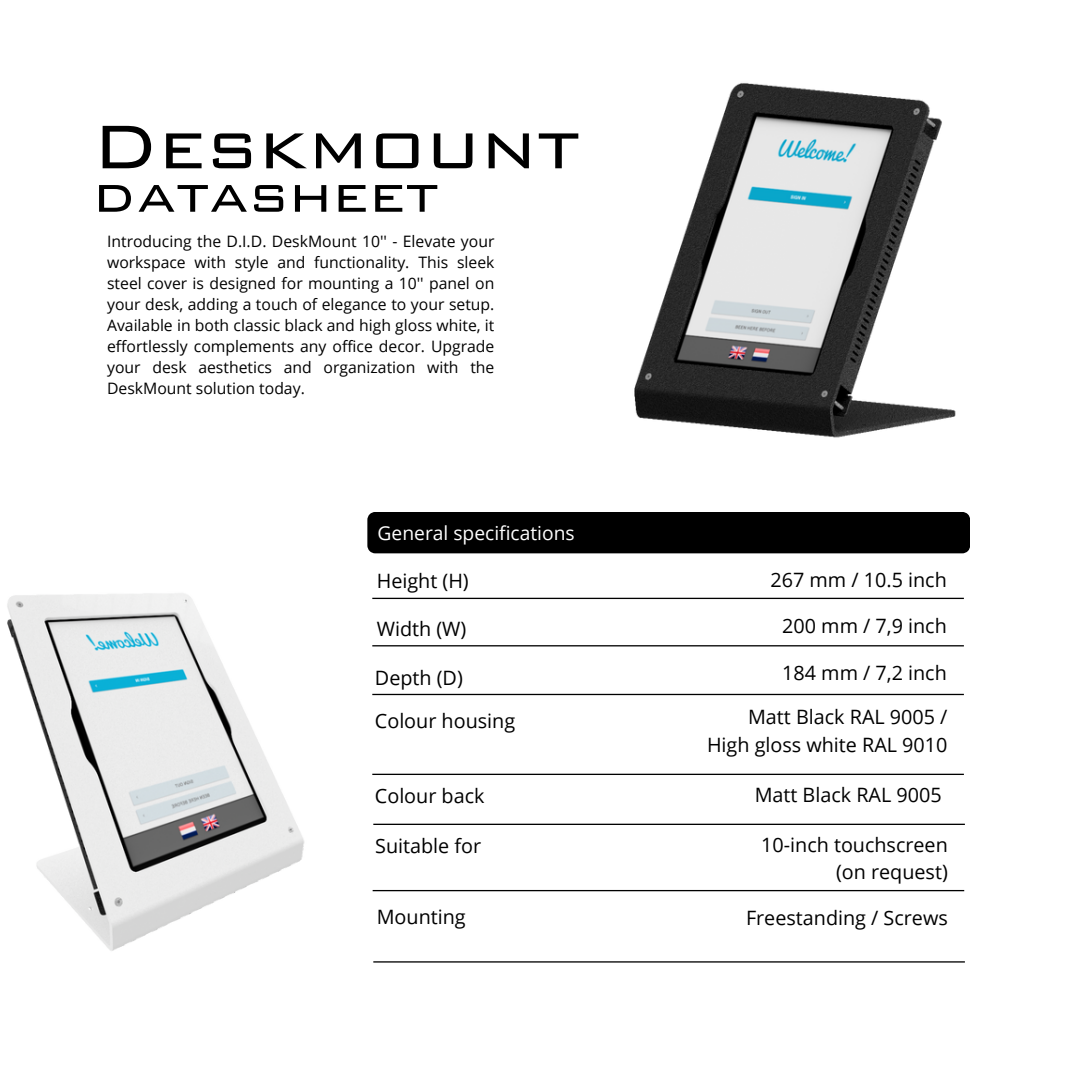
<style>
.page{position:relative;width:1071px;height:1071px;background:#fff}
.page>*{position:absolute;margin:0;border:0;box-sizing:border-box;transform-origin:0 0}
.t1{font:300 82.25px "Bank Gothic BT";color:#000}
.t2{font:300 63px "Bank Gothic BT";color:#000}
.t3{font:19.78px "Open Sans";color:#000}
.t4{font:19.25px "Open Sans";color:#fff}
.t5{font:15.75px/21px "Open Sans";color:#000;text-align:justify}
</style>
<div class="page">
<img style="left:634px;top:83px;width:322px;height:355px">
<div style="left:372px;top:512px;width:598px;height:41px;background:#000"></div>
<hr style="left:372px;top:598px;width:592px;height:1px;background:#000">
<hr style="left:372px;top:645px;width:592px;height:1px;background:#000">
<hr style="left:372px;top:694px;width:592px;height:1px;background:#000">
<hr style="left:372px;top:774px;width:592px;height:1px;background:#000">
<hr style="left:373px;top:824px;width:592px;height:1px;background:#000">
<hr style="left:373px;top:890px;width:591px;height:1px;background:#000">
<hr style="left:373px;top:961px;width:592px;height:2px;background:#000">
<img style="left:7px;top:512px;width:365px;height:439px">
<p class="t1" style="left:92px;top:102px;width:490px">Deskmount</p>
<p class="t2" style="left:91px;top:161px;width:349px">datasheet</p>
<p class="t5" style="left:107px;top:231px;width:389px">Introducing the D.I.D. DeskMount 10'' - Elevate your workspace with style and functionality. This sleek steel cover is designed for mounting a 10'' panel on your desk, adding a touch of elegance to your setup.<br>Available in both classic black and high gloss white, it effortlessly complements any office decor. Upgrade your desk aesthetics and organization with the DeskMount solution today.</p>
<p class="t4" style="left:378px;top:519px;width:199px">General specifications</p>
<p class="t3" style="left:377px;top:567px;width:94px">Height (H)</p>
<p class="t3" style="left:377px;top:615px;width:91px">Width (W)</p>
<p class="t3" style="left:375px;top:664px;width:89px">Depth (D)</p>
<p class="t3" style="left:375px;top:706px;width:142px">Colour housing</p>
<p class="t3" style="left:375px;top:782px;width:111px">Colour back</p>
<p class="t3" style="left:375px;top:831px;width:108px">Suitable for</p>
<p class="t3" style="left:377px;top:903px;width:91px">Mounting</p>
<p class="t3" style="left:771px;top:566px;width:178px">267 mm / 10.5 inch</p>
<p class="t3" style="left:782px;top:611px;width:166px">200 mm / 7,9 inch</p>
<p class="t3" style="left:782px;top:659px;width:166px">184 mm / 7,2 inch</p>
<p class="t3" style="left:748px;top:703px;width:201px">Matt Black RAL 9005 /</p>
<p class="t3" style="left:707px;top:731px;width:242px">High gloss white RAL 9010</p>
<p class="t3" style="left:755px;top:781px;width:188px">Matt Black RAL 9005</p>
<p class="t3" style="left:761px;top:830px;width:188px">10-inch touchscreen</p>
<p class="t3" style="left:836px;top:858px;width:113px">(on request)</p>
<p class="t3" style="left:746px;top:904px;width:203px">Freestanding / Screws</p>
</div>
